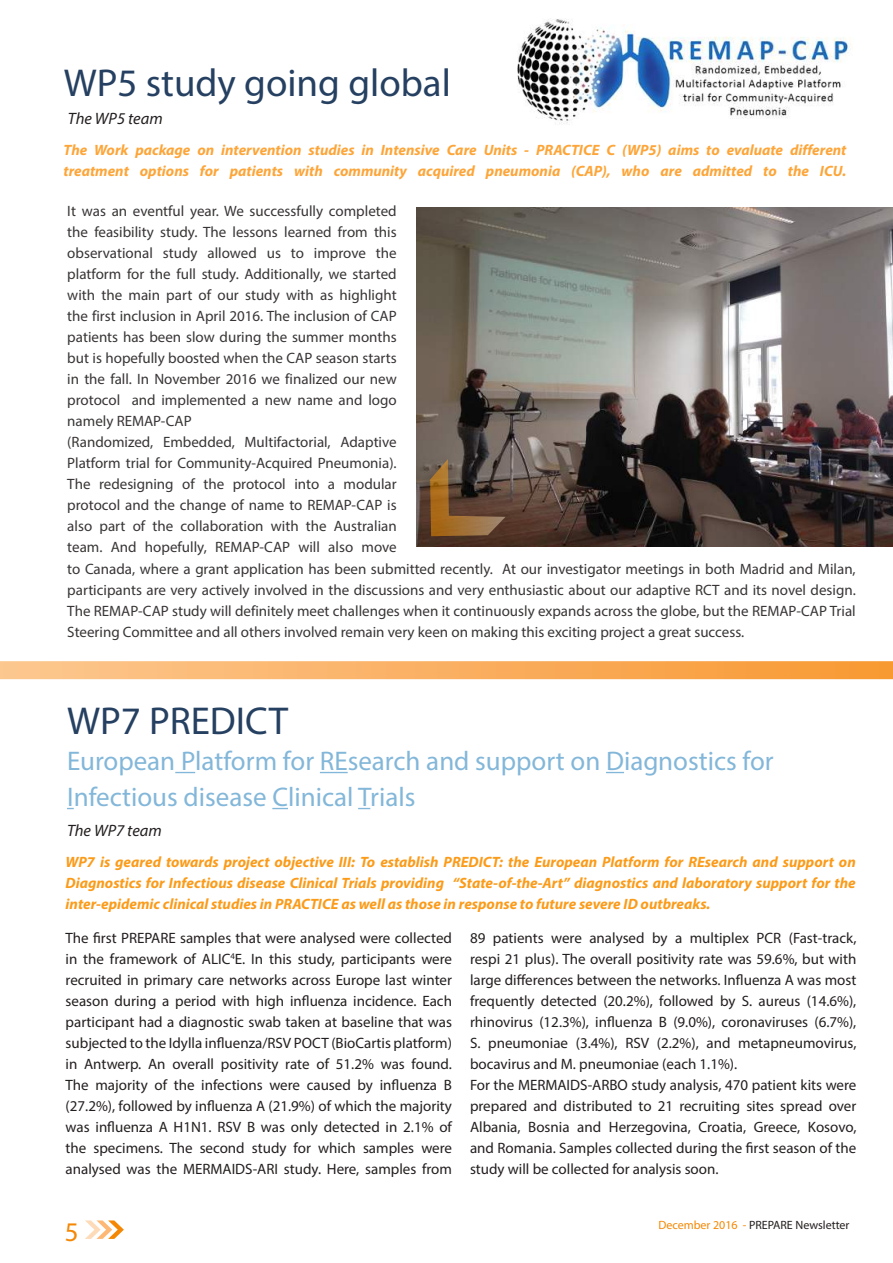
<style>
.page{position:relative;width:893px;height:1263px;background:#fff}
.page>*{position:absolute;margin:0;border:0;box-sizing:border-box;transform-origin:0 0}
.t1{font:39px "Myriad Pro";color:#254061}
.t2{font:27px/36px "Myriad Pro";color:#83b7d9}
.t3{font:27px "Myriad Pro";color:#f48805}
.t4{font:italic 16.5px "Myriad Pro";color:#241f1f}
.t5{font:15px/21px "Myriad Pro";color:#241f1f;text-align:justify}
.t6{font:15px/21px "Myriad Pro";color:#393535}
.t7{font:italic 700 15px/21px "Myriad Pro";color:#fb9b19;text-align:justify}
.t8{font:italic 700 15px/21px "Myriad Pro";color:#fda538}
.t9{font:12px "Myriad Pro";color:#241f1f}
.s1{color:#f48805}
</style>
<div class="page">
<svg style="left:85px;top:1220px;width:39px;height:19px"></svg>
<div style="left:0;top:661px;width:893px;height:18px;background:linear-gradient(to right,#fdc790,#f89933)"></div>
<img style="left:417px;top:207px;width:476px;height:339px">
<img style="left:517px;top:18px;width:334px;height:106px">
<svg style="left:175px;top:772px;width:20px;height:1px"></svg>
<svg style="left:320px;top:772px;width:28px;height:1px"></svg>
<svg style="left:606px;top:772px;width:18px;height:1px"></svg>
<svg style="left:272px;top:808px;width:16px;height:1px"></svg>
<svg style="left:358px;top:808px;width:12px;height:1px"></svg>
<svg style="left:430px;top:459px;width:75px;height:77px"></svg>
<h1 class="t1" style="left:64px;top:59px;width:389px">WP5 study going global</h1>
<p class="t4" style="left:68px;top:108px;width:96px">The WP5 team</p>
<p class="t8" style="left:63px;top:139px;width:784px">The Work package on intervention studies in Intensive Care Units - PRACTICE C (WP5) aims to evaluate different treatment options for patients with community acquired pneumonia (CAP), who are admitted to the ICU.</p>
<p class="t6" style="left:67px;top:200px;width:331px">It was an eventful year. We successfully completed the feasibility study. The lessons learned from this observational study allowed us to improve the platform for the full study. Additionally, we started with the main part of our study with as highlight the first inclusion in April 2016. The inclusion of CAP patients has been slow during the summer months but is hopefully boosted when the CAP season starts in the fall. In November 2016 we finalized our new protocol and implemented a new name and logo namely REMAP-CAP<br>(Randomized, Embedded, Multifactorial, Adaptive Platform trial for Community-Acquired Pneumonia).<br>The redesigning of the protocol into a modular protocol and the change of name to REMAP-CAP is also part of the collaboration with the Australian team. And hopefully, REMAP-CAP will also move</p>
<p class="t6" style="left:67px;top:558px;width:790px;text-align:justify">to Canada, where a grant application has been submitted recently. At our investigator meetings in both Madrid and Milan, participants are very actively involved in the discussions and very enthusiastic about our adaptive RCT and its novel design.<br>The REMAP-CAP study will definitely meet challenges when it continuously expands across the globe, but the REMAP-CAP Trial Steering Committee and all others involved remain very keen on making this exciting project a great success.</p>
<h1 class="t1" style="left:67px;top:697px;width:223px">WP7 PREDICT</h1>
<h2 class="t2" style="left:67px;top:742px;width:708px">European Platform for REsearch and support on Diagnostics for<br>Infectious disease Clinical Trials</h2>
<p class="t4" style="left:67px;top:820px;width:96px">The WP7 team</p>
<p class="t7" style="left:66px;top:851px;width:792px">WP7 is geared towards project objective III: To establish PREDICT: the European Platform for REsearch and support on Diagnostics for Infectious disease Clinical Trials providing “State-of-the-Art” diagnostics and laboratory support for the inter-epidemic clinical studies in PRACTICE as well as those in response to future severe ID outbreaks.</p>
<p class="t5" style="left:66px;top:927px;width:388px">The first PREPARE samples that were analysed were collected in the framework of ALIC<sup>4</sup>E. In this study, participants were recruited in primary care networks across Europe last winter season during a period with high influenza incidence. Each participant had a diagnostic swab taken at baseline that was subjected to the Idylla influenza/RSV POCT (BioCartis platform) in Antwerp. An overall positivity rate of 51.2% was found.<br>The majority of the infections were caused by influenza B (27.2%), followed by influenza A (21.9%) of which the majority was influenza A H1N1. RSV B was only detected in 2.1% of the specimens. The second study for which samples were analysed was the MERMAIDS-ARI study. Here, samples from</p>
<p class="t5" style="left:470px;top:927px;width:388px;text-align:left">89 patients were analysed by a multiplex PCR (Fast-track, respi 21 plus). The overall positivity rate was 59.6%, but with large differences between the networks. Influenza A was most frequently detected (20.2%), followed by S. aureus (14.6%), rhinovirus (12.3%), influenza B (9.0%), coronaviruses (6.7%), S. pneumoniae (3.4%), RSV (2.2%), and metapneumovirus, bocavirus and M. pneumoniae (each 1.1%).<br>For the MERMAIDS-ARBO study analysis, 470 patient kits were prepared and distributed to 21 recruiting sites spread over Albania, Bosnia and Herzegovina, Croatia, Greece, Kosovo, and Romania. Samples collected during the first season of the study will be collected for analysis soon.</p>
<h2 class="t3" style="left:65px;top:1215px;width:15px">5</h2>
<p class="t9" style="left:658px;top:1218px;width:193px"><span class="s1">December 2016 -</span> PREPARE Newsletter</p>
</div>
